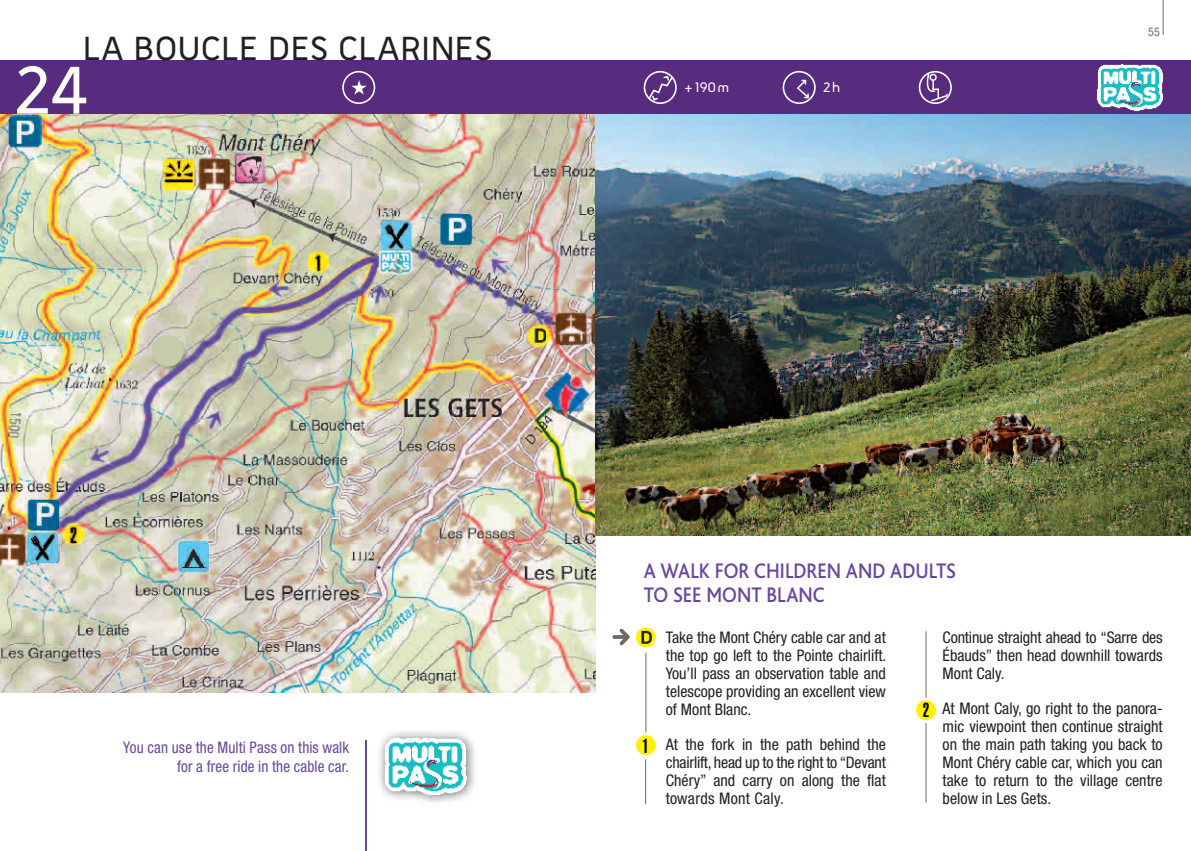
<style>
.page{position:relative;width:1191px;height:851px;background:#fff}
.page>*{position:absolute;margin:0;border:0;box-sizing:border-box;transform-origin:0 0}
.t1{font:700 78.6px "FNAC Demi";color:#fff}
.t2{font:700 39px "FNAC Demi";letter-spacing:.085em;color:#231f20}
.t3{font:500 22px "Bliss";color:#67479c;scale:.9 1}
.t4{font:900 extra-condensed 20px "Helvetica";color:#000}
.t5{font:condensed 16px/18px "Helvetica Neue";color:#231f20;text-align:justify}
.t6{font:condensed 16px "Helvetica Neue";letter-spacing:.01em;color:#67479c;scale:.95 1}
.t7{font:700 16px "FNAC Demi";letter-spacing:.06em;color:#fff}
.t8{font:condensed 12px "Helvetica Neue";color:#726861}
</style>
<div class="page">
<img style="left:0;top:113px;width:595px;height:579px">
<img style="left:595px;top:113px;width:596px;height:422px">
<div style="left:0;top:60px;width:1191px;height:53px;background:#572b7e"></div>
<hr style="left:1162px;top:0;width:1px;height:35px;background:#726861">
<div style="left:782px;top:71px;width:33px;height:33px;border:2px solid #fff;border-radius:50%"></div>
<svg style="left:797px;top:80px;width:12px;height:18px"></svg>
<div style="left:918px;top:71px;width:33px;height:33px;border:2px solid #fff;border-radius:50%"></div>
<svg style="left:923px;top:72px;width:25px;height:31px"></svg>
<div style="left:342px;top:71px;width:33px;height:33px;border:2px solid #fff;border-radius:50%"></div>
<svg style="left:351px;top:80px;width:16px;height:15px"></svg>
<svg style="left:612px;top:628px;width:18px;height:17px"></svg>
<hr style="left:645px;top:652px;width:1px;height:80px;background:#726861">
<div style="left:916px;top:700px;width:20px;height:20px;background:#fff101;border-radius:50%"></div>
<div style="left:636px;top:735px;width:20px;height:20px;background:#fff101;border-radius:50%"></div>
<hr style="left:925px;top:631px;width:1px;height:66px;background:#726861">
<hr style="left:645px;top:759px;width:1px;height:45px;background:#726861">
<hr style="left:925px;top:723px;width:1px;height:79px;background:#726861">
<svg style="left:636px;top:627px;width:20px;height:20px"></svg>
<svg style="left:641px;top:631px;width:11px;height:12px"></svg>
<hr style="left:365px;top:740px;width:2px;height:110px;background:#67479c">
<div style="left:643px;top:71px;width:34px;height:33px;border:2px solid #fff;border-radius:50%"></div>
<svg style="left:647px;top:75px;width:27px;height:26px"></svg>
<img style="left:1097px;top:63px;width:66px;height:48px">
<div style="left:375px;top:728px;width:103px;height:78px;background:#231f20;opacity:.7"></div>
<img style="left:384px;top:735px;width:83px;height:61px">
<div style="left:302px;top:325px;width:31px;height:32px;background:#c5ccab;border-radius:50%"></div>
<div style="left:152px;top:334px;width:32px;height:32px;background:#c5ccab;border-radius:50%"></div>
<h2 class="t2" style="left:83px;top:30px;width:205px">LA BOUCLE DES</h2>
<h2 class="t2" style="left:339px;top:30px;width:100px">CLARINES</h2>
<h1 class="t1" style="left:14px;top:53px;width:76px">24</h1>
<p class="t7" style="left:684px;top:79px;width:46px">+190M</p>
<p class="t7" style="left:823px;top:79px;width:19px">2H</p>
<h3 class="t3" style="left:644px;top:559px;width:180px">A WALK FOR CHILDREN</h3>
<h3 class="t3" style="left:846px;top:559px;width:124px">AND ADULTS</h3>
<h3 class="t3" style="left:644px;top:583px;width:203px">TO SEE MONT BLANC</h3>
<p class="t8" style="left:1148px;top:25px;width:13px">55</p>
<p class="t6" style="left:123px;top:738px;width:239px">You can use the Multi Pass on this walk</p>
<p class="t4" style="left:642px;top:734px;width:8px">1</p>
<p class="t6" style="left:177px;top:757px;width:183px">for a free ride in the cable car.</p>
<p class="t5" style="left:666px;top:628px;width:222px">Take the Mont Chéry cable car and at the top go left to the Pointe chairlift.<br>You’ll pass an observation table and telescope providing an excellent view of Mont Blanc.</p>
<p class="t5" style="left:666px;top:735px;width:222px">At the fork in the path behind the chairlift, head up to the right to “Devant Chéry” and carry on along the flat towards Mont Caly.</p>
<p class="t4" style="left:922px;top:698px;width:8px">2</p>
<p class="t5" style="left:942px;top:628px;width:222px">Continue straight ahead to “Sarre des Ébauds” then head downhill towards Mont Caly.</p>
<p class="t5" style="left:942px;top:699px;width:221px">At Mont Caly, go right to the panora&shy;mic viewpoint then continue straight on the main path taking you back to Mont Chéry cable car, which you can take to return to the village centre below in Les Gets.</p>
</div>
